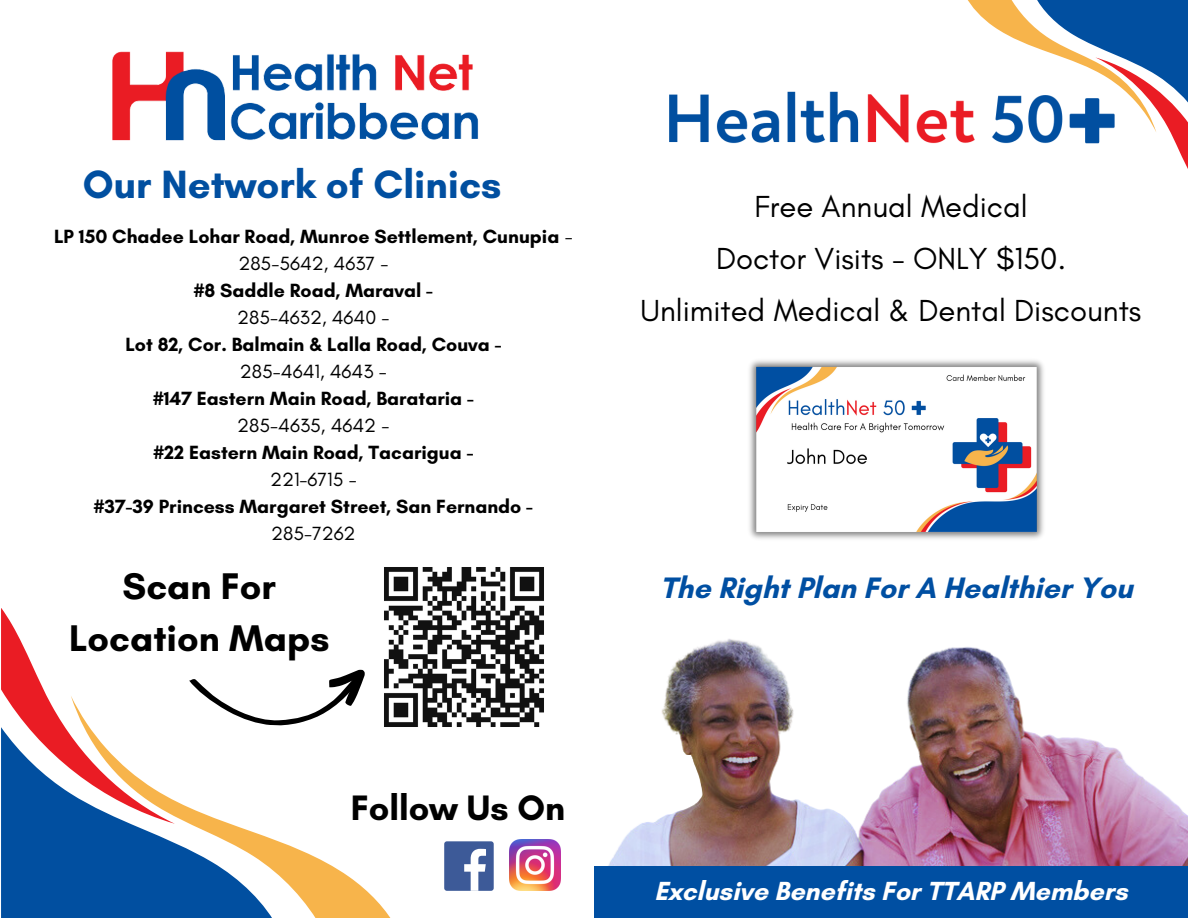
<style>
.page{position:relative;width:1188px;height:918px;background:#fff}
.page>*{position:absolute;margin:0;border:0;box-sizing:border-box;transform-origin:0 0}
.t1{font:700 40.2px "Glacial Indifference";color:#014fa0}
.t2{font:700 37.8px/52.1px "Glacial Indifference";color:#000;text-align:center}
.t3{font:700 36px "Glacial Indifference";color:#000}
.t4{font:31.05px/51.8px "Glacial Indifference";color:#000;text-align:center}
.t5{font:700 30.15px "Glacial Indifference";color:#004fa2}
.t6{font:700 26.7px "Glacial Indifference";color:#fff}
.t7{font:700 19.5px/27px "Glacial Indifference";color:#000;text-align:center}
.t8{font:19.5px "Glacial Indifference";color:#000}
.s1{font-weight:400}
</style>
<div class="page">
<img style="left:112px;top:51px;width:367px;height:90px">
<div style="left:1px;top:824px;width:70px;height:94px;background:#014fa0"></div>
<svg style="left:1px;top:608px;width:70px;height:216px"></svg>
<svg style="left:71px;top:696px;width:320px;height:222px"></svg>
<img style="left:377px;top:567px;width:167px;height:167px">
<svg style="left:187px;top:669px;width:178px;height:61px"></svg>
<img style="left:669px;top:91px;width:296px;height:53px">
<svg style="left:965px;top:0;width:223px;height:169px"></svg>
<div style="left:444px;top:841px;width:50px;height:50px;background:#3d5a98;border-radius:3px"></div>
<svg style="left:464px;top:849px;width:22px;height:42px"></svg>
<img style="left:510px;top:840px;width:51px;height:51px">
<img style="left:608px;top:639px;width:580px;height:227px">
<div style="left:594px;top:866px;width:594px;height:52px;background:#004fa2"></div>
<img style="left:749px;top:360px;width:295px;height:179px">
<h1 class="t1" style="left:83px;top:160px;width:420px">Our Network of Clinics</h1>
<p class="t7" style="left:54px;top:223px;width:520px">LP 150 Chadee Lohar Road, Munroe Settlement, Cunupia <span class="s1">-<br>285-5642, 4637 -</span></p>
<p class="t7" style="left:194px;top:277px;width:241px">#8 Saddle Road, Maraval -</p>
<p class="t8" style="left:237px;top:305px;width:154px">285-4632, 4640 -</p>
<p class="t7" style="left:125px;top:331px;width:378px">Lot 82, Cor. Balmain &amp; Lalla Road, Couva -</p>
<p class="t8" style="left:240px;top:359px;width:148px">285-4641, 4643 -</p>
<p class="t7" style="left:153px;top:385px;width:322px">#147 Eastern Main Road, Barataria -</p>
<p class="t8" style="left:237px;top:413px;width:154px">285-4635, 4642 -</p>
<p class="t7" style="left:153px;top:439px;width:321px">#22 Eastern Main Road, Tacarigua -</p>
<p class="t8" style="left:270px;top:467px;width:88px">221-6715 -</p>
<p class="t7" style="left:94px;top:493px;width:441px">#37-39 Princess Margaret Street, San Fernando -</p>
<p class="t8" style="left:271px;top:521px;width:86px">285-7262</p>
<h3 class="t2" style="left:69px;top:560px;width:262px">Scan For<br>Location Maps</h3>
<p class="t3" style="left:351px;top:786px;width:216px">Follow Us On</p>
<p class="t4" style="left:641px;top:181px;width:502px">Free Annual Medical<br>Doctor Visits - ONLY $150.<br>Unlimited Medical &amp; Dental Discounts</p>
<p class="t5" style="left:660px;top:570px;width:474px">The Right Plan For A Healthier You</p>
<p class="t6" style="left:654px;top:875px;width:475px">Exclusive Benefits For TTARP Members</p>
</div>
